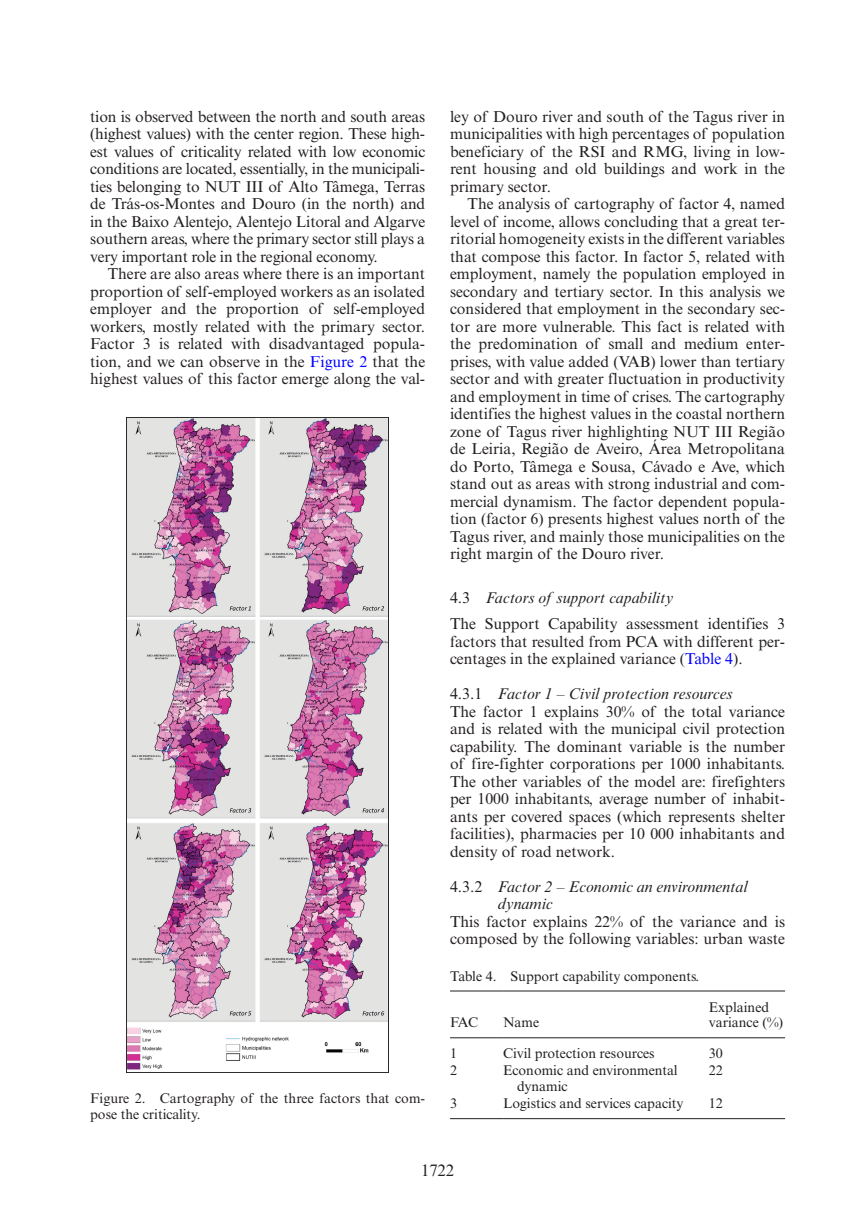
<style>
.page{position:relative;width:858px;height:1225px;background:#fff}
.page>*{position:absolute;margin:0;border:0;box-sizing:border-box;transform-origin:0 0}
.t1{font:16.62px "Times NRMT Pro";color:#231f20}
.t2{font:15.75px/17.5px "Times NRMT Pro";color:#231f20;text-align:justify}
.t3{font:italic 15.75px/17.5px "Times NRMT Pro";color:#231f20}
.t4{font:14px/15.8px "Times NRMT Pro";color:#231f20}
.s1{color:#00f}
.s2{font-style:italic}
.s3{font-style:normal}
</style>
<div class="page">
<img style="left:126px;top:417px;width:263px;height:655px">
<hr style="left:450px;top:991px;width:53px;height:1px;background:#231f20">
<hr style="left:503px;top:991px;width:206px;height:1px;background:#231f20">
<hr style="left:709px;top:991px;width:76px;height:1px;background:#231f20">
<hr style="left:450px;top:1037px;width:53px;height:1px;background:#231f20">
<hr style="left:503px;top:1037px;width:206px;height:1px;background:#231f20">
<hr style="left:709px;top:1037px;width:76px;height:1px;background:#231f20">
<hr style="left:450px;top:1118px;width:53px;height:1px;background:#231f20">
<hr style="left:503px;top:1118px;width:206px;height:1px;background:#231f20">
<hr style="left:709px;top:1118px;width:76px;height:1px;background:#231f20">
<p class="t2" style="left:90px;top:108px;width:336px">tion is observed between the north and south areas (highest values) with the center region. These high&shy;est values of criticality related with low economic conditions are located, essentially, in the municipali&shy;ties belonging to NUT III of Alto Tâmega, Terras de Trás-os-Montes and Douro (in the north) and in the Baixo Alentejo, Alentejo Litoral and Algarve southern areas, where the primary sector still plays a very important role in the regional economy.</p>
<p class="t2" style="left:90px;top:266px;width:336px;text-indent:18px">There are also areas where there is an important proportion of self-employed workers as an isolated employer and the proportion of self-employed workers, mostly related with the primary sector.<br>Factor 3 is related with disadvantaged popula&shy;tion, and we can observe in the <span class="s1">Figure 2</span> that the highest values of this factor emerge along the val-</p>
<p class="t4" style="left:90px;top:1091px;width:336px">Figure 2. Cartography of the three factors that com&shy;pose the criticality.</p>
<p class="t2" style="left:450px;top:108px;width:336px">ley of Douro river and south of the Tagus river in municipalities with high percentages of population beneficiary of the RSI and RMG, living in low&shy;rent housing and old buildings and work in the primary sector.</p>
<p class="t2" style="left:450px;top:196px;width:336px;text-indent:18px">The analysis of cartography of factor 4, named level of income, allows concluding that a great ter&shy;ritorial homogeneity exists in the different variables that compose this factor. In factor 5, related with employment, namely the population employed in secondary and tertiary sector. In this analysis we considered that employment in the secondary sec&shy;tor are more vulnerable. This fact is related with the predomination of small and medium enter&shy;prises, with value added (VAB) lower than tertiary sector and with greater fluctuation in productivity and employment in time of crises. The cartography identifies the highest values in the coastal northern zone of Tagus river highlighting NUT III Região de Leiria, Região de Aveiro, Área Metropolitana do Porto, Tâmega e Sousa, Cávado e Ave, which stand out as areas with strong industrial and com&shy;mercial dynamism . The factor dependent popula&shy;tion (factor 6) presents highest values north of the Tagus river, and mainly those municipalities on the right margin of the Douro river.</p>
<p class="t2" style="left:450px;top:585px;width:336px;line-height:26.2px">4.3 <span class="s2">Factors of support capability<br></span>The Support Capability assessment identifies 3</p>
<p class="t2" style="left:450px;top:633px;width:336px">factors that resulted from PCA with different per&shy;centages in the explained variance (<span class="s1">Table 4</span>).</p>
<p class="t2" style="left:450px;top:686px;width:336px;text-align:left">4.3.1 <span class="s2">Factor 1 – Civil protection resources<br></span>The factor 1 explains 30% of the total variance and is related with the municipal civil protection capability. The dominant variable is the number of fire-fighter corporations per 1000 inhabitants.<br>The other variables of the model are: firefighters per 1000 inhabitants, average number of inhabit&shy;ants per covered spaces (which represents shelter facilities), pharmacies per 10 000 inhabitants and density of road network.</p>
<p class="t3" style="left:498px;top:878px;width:251px;text-indent:-48px"><span class="s3">4.3.2</span> Factor 2 – Economic an environmental dynamic</p>
<p class="t2" style="left:450px;top:913px;width:336px">This factor explains 22% of the variance and is composed by the following variables: urban waste</p>
<p class="t4" style="left:450px;top:969px;width:251px">Table 4. Support capability components.</p>
<p class="t4" style="left:450px;top:1015px;width:30px">FAC</p>
<p class="t4" style="left:503px;top:1015px;width:38px">Name</p>
<p class="t4" style="left:709px;top:1000px;width:76px">Explained variance (%)</p>
<p class="t4" style="left:450px;top:1046px;width:8px">1</p>
<p class="t4" style="left:503px;top:1046px;width:153px">Civil protection resources</p>
<p class="t4" style="left:709px;top:1046px;width:15px">30</p>
<p class="t4" style="left:450px;top:1064px;width:8px">2</p>
<p class="t4" style="left:517px;top:1064px;width:162px;text-indent:-14px">Economic and environmental dynamic</p>
<p class="t4" style="left:709px;top:1064px;width:15px">22</p>
<p class="t4" style="left:450px;top:1096px;width:8px">3</p>
<p class="t4" style="left:503px;top:1096px;width:182px">Logistics and services capacity</p>
<p class="t4" style="left:709px;top:1096px;width:15px">12</p>
<p class="t1" style="left:421px;top:1160px;width:35px">1722</p>
</div>
